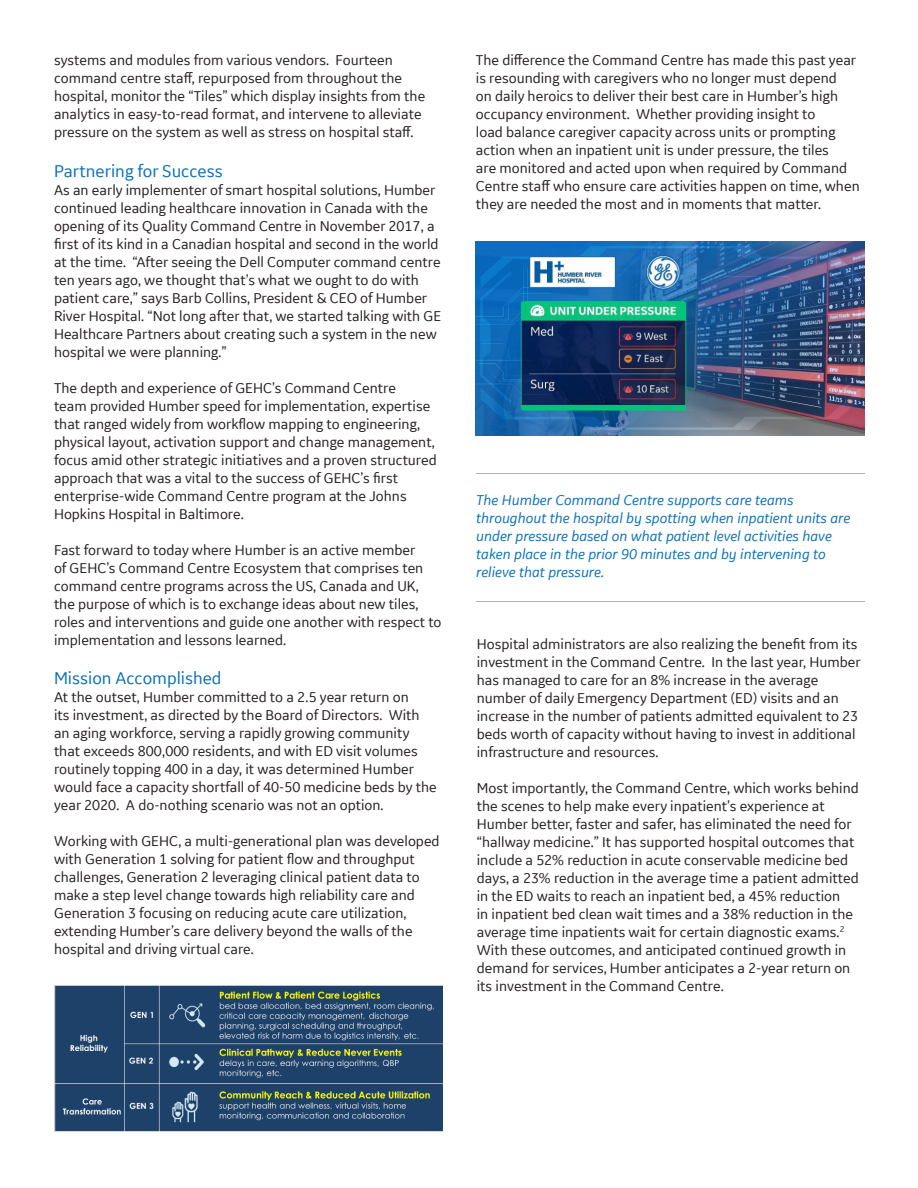
<style>
.page{position:relative;width:918px;height:1188px;background:#fff}
.page>*{position:absolute;margin:0;border:0;box-sizing:border-box;transform-origin:0 0}
.t1{font:18px "GE Inspira Sans";color:#0a70b9}
.t2{font:15px/18px "GE Inspira Sans";color:#262120}
.t3{font:italic 15px/18px "GE Inspira Sans";color:#0a70b9}
</style>
<div class="page">
<img style="left:54px;top:985px;width:388px;height:147px">
<img style="left:476px;top:242px;width:388px;height:193px">
<hr style="left:476px;top:474px;width:388px;height:1px;background:#b2b2b2">
<hr style="left:476px;top:601px;width:389px;height:1px;background:#b2b2b2">
<p class="t2" style="left:54px;top:51px;width:373px">systems and modules from various vendors. Fourteen command centre staff, repurposed from throughout the hospital, monitor the “Tiles” which display insights from the analytics in easy-to-read format, and intervene to alleviate pressure on the system as well as stress on hospital staff.</p>
<p class="t1" style="left:54px;top:159px;width:170px">Partnering for Success</p>
<p class="t2" style="left:54px;top:180px;width:389px">As an early implementer of smart hospital solutions, Humber continued leading healthcare innovation in Canada with the opening of its Quality Command Centre in November 2017, a first of its kind in a Canadian hospital and second in the world at the time. “After seeing the Dell Computer command centre ten years ago, we thought that’s what we ought to do with patient care,” says Barb Collins, President &amp; CEO of Humber River Hospital. “Not long after that, we started talking with GE Healthcare Partners about creating such a system in the new hospital we were planning.”</p>
<p class="t2" style="left:54px;top:378px;width:384px">The depth and experience of GEHC’s Command Centre<br>team provided Humber speed for implementation, expertise that ranged widely from workflow mapping to engineering, physical layout, activation support and change management, focus amid other strategic initiatives and a proven structured approach that was a vital to the success of GEHC’s first enterprise-wide Command Centre program at the Johns Hopkins Hospital in Baltimore.</p>
<p class="t2" style="left:54px;top:540px;width:389px">Fast forward to today where Humber is an active member<br>of GEHC’s Command Centre Ecosystem that comprises ten command centre programs across the US, Canada and UK, the purpose of which is to exchange ideas about new tiles, roles and interventions and guide one another with respect to implementation and lessons learned.</p>
<p class="t1" style="left:54px;top:667px;width:169px">Mission Accomplished</p>
<p class="t2" style="left:54px;top:688px;width:384px">At the outset, Humber committed to a 2.5 year return on<br>its investment, as directed by the Board of Directors. With an aging workforce, serving a rapidly growing community that exceeds 800,000 residents, and with ED visit volumes routinely topping 400 in a day, it was determined Humber would face a capacity shortfall of 40-50 medicine beds by the year 2020. A do-nothing scenario was not an option.</p>
<p class="t2" style="left:54px;top:832px;width:387px">Working with GEHC, a multi-generational plan was developed with Generation 1 solving for patient flow and throughput challenges, Generation 2 leveraging clinical patient data to make a step level change towards high reliability care and Generation 3 focusing on reducing acute care utilization, extending Humber’s care delivery beyond the walls of the hospital and driving virtual care.</p>
<p class="t2" style="left:476px;top:51px;width:385px">The difference the Command Centre has made this past year is resounding with caregivers who no longer must depend<br>on daily heroics to deliver their best care in Humber’s high occupancy environment. Whether providing insight to<br>load balance caregiver capacity across units or prompting action when an inpatient unit is under pressure, the tiles<br>are monitored and acted upon when required by Command Centre staff who ensure care activities happen on time, when they are needed the most and in moments that matter.</p>
<p class="t3" style="left:476px;top:490px;width:319px">The Humber Command Centre supports care teams</p>
<p class="t3" style="left:476px;top:508px;width:375px">throughout the hospital by spotting when inpatient units are under pressure based on what patient level activities have taken place in the prior 90 minutes and by intervening to relieve that pressure.</p>
<p class="t2" style="left:477px;top:634px;width:385px">Hospital administrators are also realizing the benefit from its investment in the Command Centre. In the last year, Humber has managed to care for an 8% increase in the average number of daily Emergency Department (ED) visits and an increase in the number of patients admitted equivalent to 23 beds worth of capacity without having to invest in additional infrastructure and resources.</p>
<p class="t2" style="left:477px;top:778px;width:383px">Most importantly, the Command Centre, which works behind the scenes to help make every inpatient’s experience at Humber better, faster and safer, has eliminated the need for “hallway medicine.” It has supported hospital outcomes that include a 52% reduction in acute conservable medicine bed days, a 23% reduction in the average time a patient admitted in the ED waits to reach an inpatient bed, a 45% reduction<br>in inpatient bed clean wait times and a 38% reduction in the average time inpatients wait for certain diagnostic exams.<sup>2</sup></p>
<p class="t2" style="left:477px;top:940px;width:375px">With these outcomes, and anticipated continued growth in demand for services, Humber anticipates a 2-year return on its investment in the Command Centre.</p>
</div>
